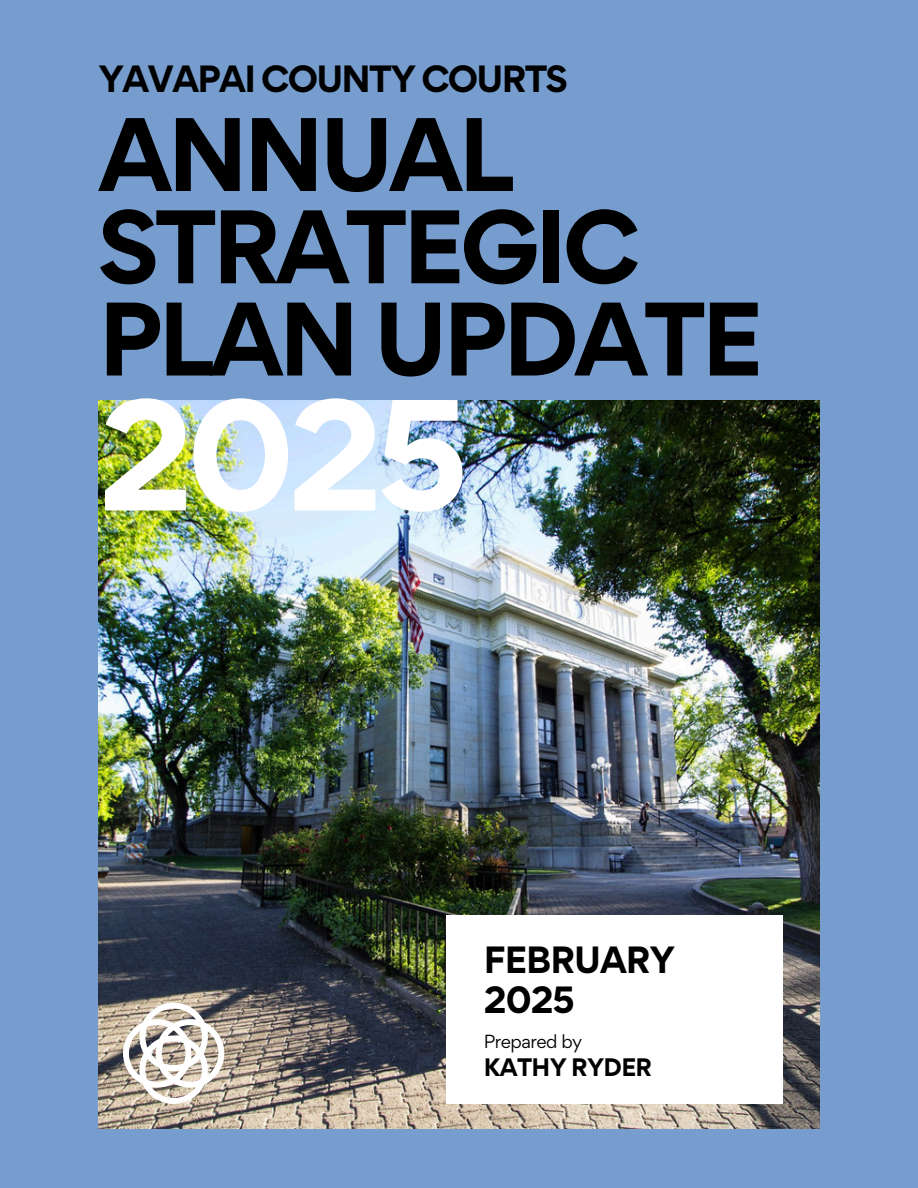
<style>
.page{position:relative;width:918px;height:1188px;background:#769dcd}
.page>*{position:absolute;margin:0;border:0;box-sizing:border-box;transform-origin:0 0}
.t1{font:700 141.15px "Gordita";color:#fff}
.t2{font:700 93.15px/92.2px "Gordita";letter-spacing:-.05em;color:#000}
.t3{font:700 33.9px "Gordita";letter-spacing:-.05em;color:#000}
.t4{font:700 33.9px/40.2px "Gordita";letter-spacing:-.03em;color:#000}
.t5{font:700 22.5px "Gordita";letter-spacing:-.03em;color:#000}
.t6{font:16.95px "Gordita";letter-spacing:-.03em;color:#000}
</style>
<div class="page">
<img style="left:98px;top:401px;width:721px;height:728px">
<div style="left:447px;top:916px;width:336px;height:188px;background:#fff"></div>
<img style="left:123px;top:1003px;width:101px;height:101px">
<h2 class="t3" style="left:98px;top:56px;width:471px">YAVAPAI COUNTY COURTS</h2>
<h2 class="t2" style="left:98px;top:108px;width:666px">ANNUAL<br>STRATEGIC<br>PLAN UPDATE</h2>
<h2 class="t1" style="left:98px;top:360px;width:372px">2025</h2>
<p class="t4" style="left:484px;top:939px;width:193px">FEBRUARY<br>2025</p>
<p class="t6" style="left:484px;top:1030px;width:100px">Prepared by</p>
<h1 class="t5" style="left:484px;top:1052px;width:170px">KATHY RYDER</h1>
</div>
